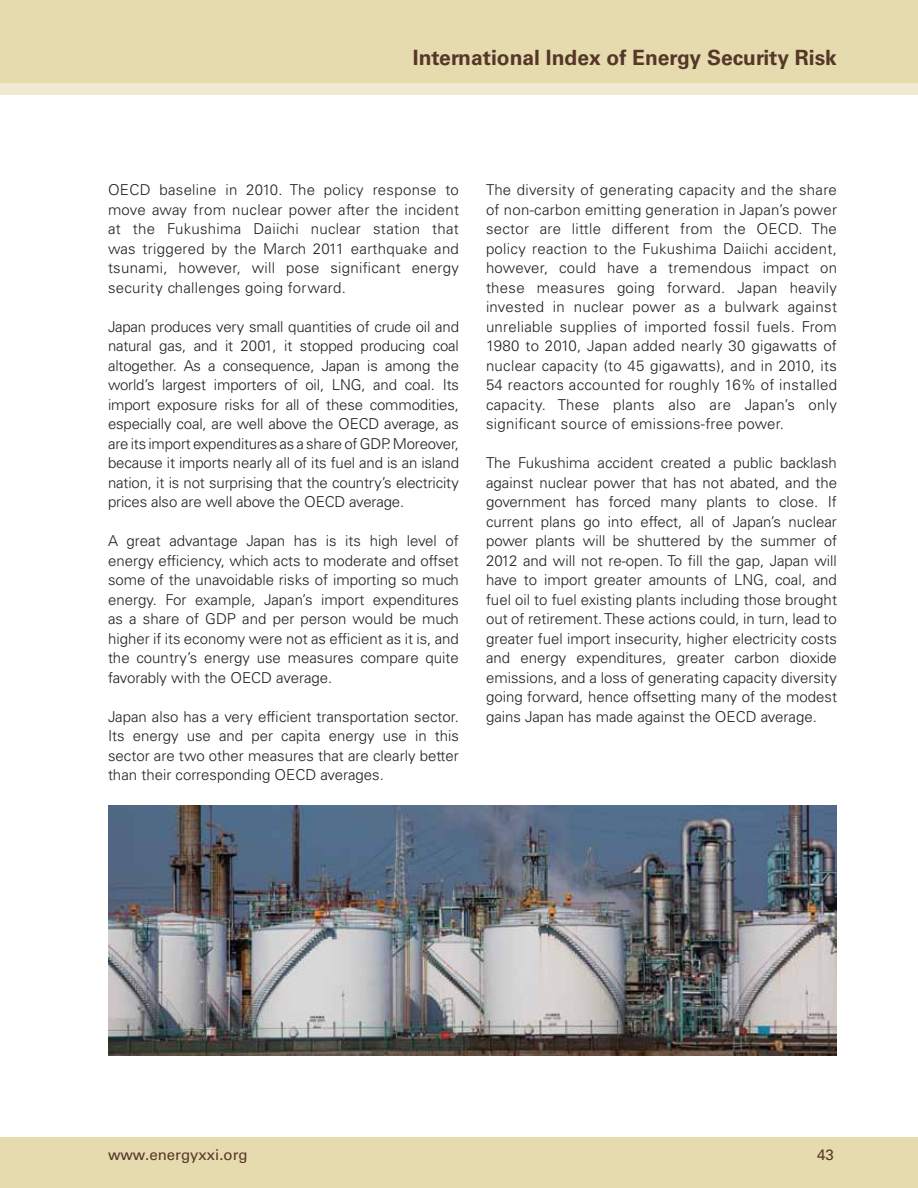
<style>
.page{position:relative;width:918px;height:1188px;background:#fff}
.page>*{position:absolute;margin:0;border:0;box-sizing:border-box;transform-origin:0 0}
.t1{font:700 21px "Univers LT Std";color:#553728}
.t2{font:300 15px/19.5px "Univers LT Std";color:#231f20;text-align:justify}
.t3{font:15px "Univers LT Std";color:#553728}
</style>
<div class="page">
<div style="left:0;top:1137px;width:918px;height:51px;background:#e6daaf"></div>
<div style="left:0;top:0;width:918px;height:83px;background:#e6daaf"></div>
<div style="left:0;top:83px;width:918px;height:11px;background:#f1ead3"></div>
<img style="left:108px;top:806px;width:729px;height:250px">
<h1 class="t1" style="left:413px;top:46px;width:426px">International Index of Energy Security Risk</h1>
<p class="t2" style="left:108px;top:180px;width:353px">OECD baseline in 2010. The policy response to move away from nuclear power after the incident at the Fukushima Daiichi nuclear station that was triggered by the March 2011 earthquake and tsunami, however, will pose significant energy security challenges going forward.</p>
<p class="t2" style="left:108px;top:316px;width:353px">Japan produces very small quantities of crude oil and natural gas, and it 2001, it stopped producing coal altogether. As a consequence, Japan is among the world’s largest importers of oil, LNG, and coal. Its import exposure risks for all of these commodities, especially coal, are well above the OECD average, as are its import expenditures as a share of GDP. Moreover, because it imports nearly all of its fuel and is an island nation, it is not surprising that the country’s electricity prices also are well above the OECD average.</p>
<p class="t2" style="left:108px;top:531px;width:353px">A great advantage Japan has is its high level of energy efficiency, which acts to moderate and offset some of the unavoidable risks of importing so much energy. For example, Japan’s import expenditures as a share of GDP and per person would be much higher if its economy were not as efficient as it is, and the country’s energy use measures compare quite favorably with the OECD average.</p>
<p class="t2" style="left:108px;top:706px;width:353px">Japan also has a very efficient transportation sector.<br>Its energy use and per capita energy use in this sector are two other measures that are clearly better than their corresponding OECD averages.</p>
<p class="t2" style="left:486px;top:180px;width:353px">The diversity of generating capacity and the share of non-carbon emitting generation in Japan’s power sector are little different from the OECD. The policy reaction to the Fukushima Daiichi accident, however, could have a tremendous impact on these measures going forward. Japan heavily invested in nuclear power as a bulwark against unreliable supplies of imported fossil fuels. From 1980 to 2010, Japan added nearly 30 gigawatts of nuclear capacity (to 45 gigawatts), and in 2010, its 54 reactors accounted for roughly 16% of installed capacity. These plants also are Japan’s only significant source of emissions-free power.</p>
<p class="t2" style="left:486px;top:453px;width:353px">The Fukushima accident created a public backlash against nuclear power that has not abated, and the government has forced many plants to close. If current plans go into effect, all of Japan’s nuclear power plants will be shuttered by the summer of 2012 and will not re-open. To fill the gap, Japan will have to import greater amounts of LNG, coal, and fuel oil to fuel existing plants including those brought out of retirement. These actions could, in turn, lead to greater fuel import insecurity, higher electricity costs and energy expenditures, greater carbon dioxide emissions, and a loss of generating capacity diversity going forward, hence offsetting many of the modest gains Japan has made against the OECD average.</p>
<p class="t3" style="left:108px;top:1146px;width:141px">www.energyxxi.org</p>
<p class="t3" style="left:817px;top:1146px;width:18px">43</p>
</div>
